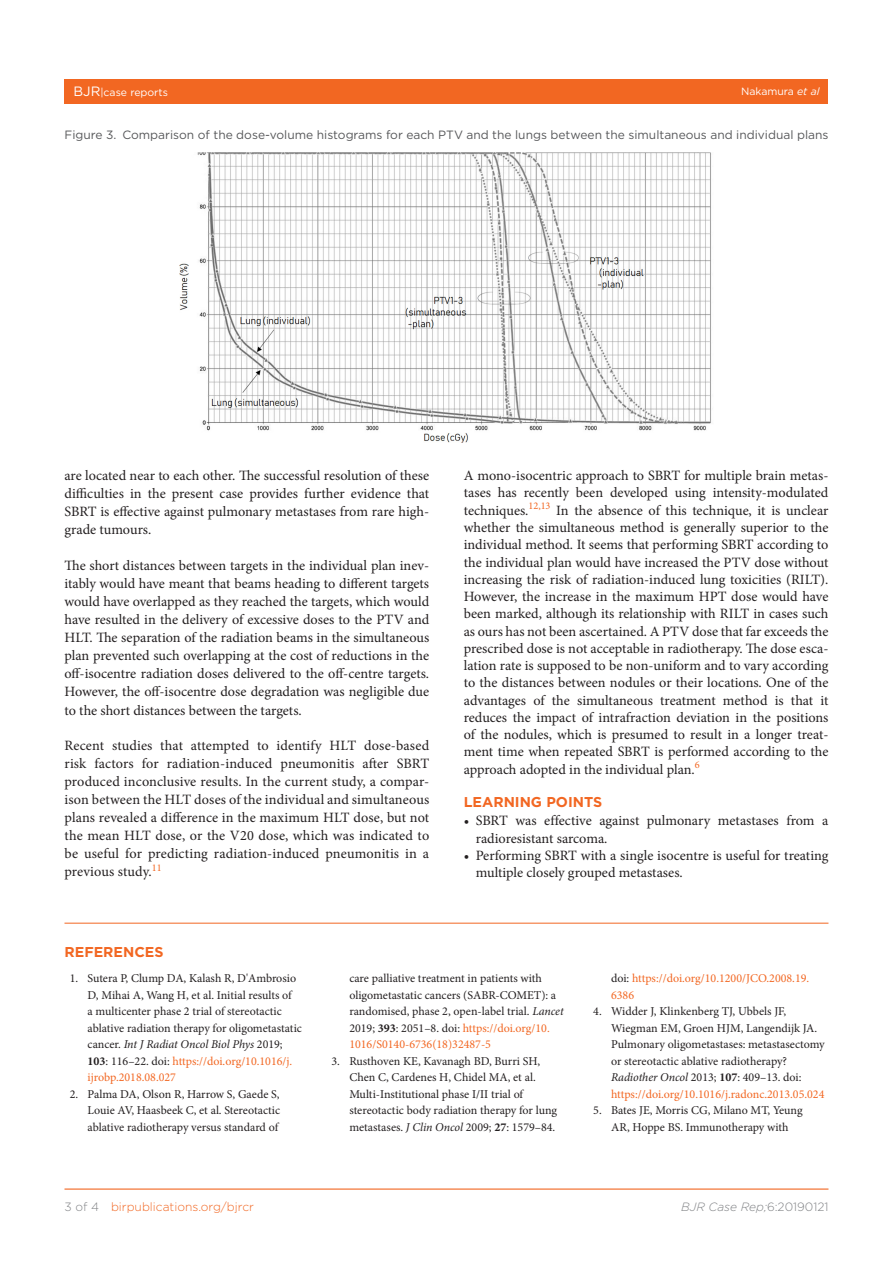
<style>
.page{position:relative;width:893px;height:1263px;background:#fff}
.page>*{position:absolute;margin:0;border:0;box-sizing:border-box;transform-origin:0 0}
.t1{font:14.25px/17.2px "Minion Pro";color:#231f20;text-align:justify}
.t2{font:700 14.25px "Gotham";color:#f26722}
.t3{font:12px/16.5px "Minion Pro";color:#231f20}
.t4{font:12px "Gotham";color:#57585a}
.t5{font:12px/16.5px "Minion Pro";color:#f26722}
.t6{font:300 12px "Gotham";color:#f26722}
.t7{font:italic 300 12px "Gotham";color:#808285}
.t8{font:10.5px "Gotham";color:#fff}
.s1{font-size:13.5px}
.s2{font-style:italic}
.s3{font-weight:700}
.s4{color:#f26722}
.s5{color:#808285}
.s6{color:#231f20}
.s7{font-style:normal}
</style>
<div class="page">
<div style="left:64px;top:79px;width:764px;height:24px;background:#f26722"></div>
<hr style="left:64px;top:1188px;width:764px;height:2px;background:#f26722">
<img style="left:179px;top:153px;width:532px;height:290px">
<hr style="left:64px;top:923px;width:764px;height:1px;background:#f26722">
<p class="t8" style="left:74px;top:85px;width:96px"><span class="s1">BJR</span>|case reports</p>
<p class="t8" style="left:741px;top:85px;width:80px">Nakamura <span class="s2">et al</span></p>
<p class="t4" style="left:64px;top:127px;width:765px">Figure 3. Comparison of the dose-volume histograms for each PTV and the lungs between the simultaneous and individual plans</p>
<p class="t1" style="left:64px;top:467px;width:366px;line-height:18.1px">are located near to each other. The successful resolution of these difficulties in the present case provides further evidence that SBRT is effective against pulmonary metastases from rare high&shy;grade tumours.</p>
<p class="t1" style="left:64px;top:556px;width:366px;line-height:18.1px">The short distances between targets in the individual plan inev&shy;itably would have meant that beams heading to different targets would have overlapped as they reached the targets, which would have resulted in the delivery of excessive doses to the PTV and HLT. The separation of the radiation beams in the simultaneous plan prevented such overlapping at the cost of reductions in the off-isocentre radiation doses delivered to the off-centre targets.<br>However, the off-isocentre dose degradation was negligible due to the short distances between the targets.</p>
<p class="t1" style="left:64px;top:736px;width:366px;line-height:18.1px">Recent studies that attempted to identify HLT dose-based risk factors for radiation-induced pneumonitis after SBRT produced inconclusive results. In the current study, a compar&shy;ison between the HLT doses of the individual and simultaneous plans revealed a difference in the maximum HLT dose, but not the mean HLT dose, or the V20 dose, which was indicated to be useful for predicting radiation-induced pneumonitis in a previous study.<sup>11</sup></p>
<p class="t1" style="left:464px;top:467px;width:366px">A mono-isocentric approach to SBRT for multiple brain metas&shy;tases has recently been developed using intensity-modulated techniques.<sup>12,13</sup> In the absence of this technique, it is unclear whether the simultaneous method is generally superior to the individual method. It seems that performing SBRT according to the individual plan would have increased the PTV dose without increasing the risk of radiation-induced lung toxicities (RILT).<br>However, the increase in the maximum HPT dose would have been marked, although its relationship with RILT in cases such as ours has not been ascertained. A PTV dose that far exceeds the prescribed dose is not acceptable in radiotherapy. The dose esca&shy;lation rate is supposed to be non-uniform and to vary according to the distances between nodules or their locations. One of the advantages of the simultaneous treatment method is that it reduces the impact of intrafraction deviation in the positions of the nodules, which is presumed to result in a longer treat&shy;ment time when repeated SBRT is performed according to the approach adopted in the individual plan.<sup>6</sup></p>
<p class="t2" style="left:464px;top:793px;width:140px">LEARN ING POINTS</p>
<p class="t1" style="left:476px;top:812px;width:354px;text-indent:-12px">• SBRT was effective against pulmonary metastases from a radioresistant sarcoma.</p>
<p class="t1" style="left:476px;top:847px;width:354px;text-indent:-12px">• Performing SBRT with a single isocentre is useful for treating multiple closely grouped metastases.</p>
<p class="t2" style="left:64px;top:942px;width:90px">REFERENCES</p>
<p class="t3" style="left:88px;top:970px;width:216px;text-indent:-18px">1. Sutera P, Clump DA, Kalash R, D'Ambrosio D, Mihai A, Wang H, et al. Initial results of<br>a multicenter phase 2 trial of stereotactic ablative radiation therapy for oligometastatic cancer. <span class="s2">Int J Radiat Oncol Biol Phys</span> 2019; <span class="s3">103</span>: 116–22. doi: <span class="s4">https://doi.org/10.1016/j. ijrobp.2018.08.027</span></p>
<p class="t3" style="left:88px;top:1085px;width:194px;text-align:justify;text-indent:-18px">2. Palma DA, Olson R, Harrow S, Gaede S, Louie AV, Haasbeek C, et al. Stereotactic ablative radiotherapy versus standard of</p>
<p class="t6" style="left:64px;top:1199px;width:191px"><span class="s5">3 of 4</span> birpublications.org/bjrcr</p>
<p class="t3" style="left:349px;top:970px;width:216px">care palliative treatment in patients with oligometastatic cancers (SABR-COMET): a randomised, phase 2, open-label trial. <span class="s2">Lancet </span>2019; <span class="s3">393</span>: 2051–8. doi: <span class="s4">https://doi.org/10.<br>1016/S0140-6736(18)32487-5</span></p>
<p class="t3" style="left:349px;top:1052px;width:209px;text-indent:-18px">3. Rusthoven KE, Kavanagh BD, Burri SH, Chen C, Cardenes H, Chidel MA, et al.<br>Multi-Institutional phase I/II trial of stereotactic body radiation therapy for lung metastases. <span class="s2">J Clin Oncol</span> 2009; <span class="s3">27</span>: 1579–84.</p>
<p class="t5" style="left:611px;top:970px;width:200px"><span class="s6">doi:</span> https://doi.org/10.1200/JCO.2008.19.<br>6386</p>
<p class="t3" style="left:611px;top:1003px;width:215px;text-indent:-18px">4. Widder J, Klinkenberg TJ, Ubbels JF, Wiegman EM, Groen HJM, Langendijk JA.<br>Pulmonary oligometastases: metastasectomy or stereotactic ablative radiotherapy?<br><span class="s2">Radiother Oncol</span> 2013; <span class="s3">107</span>: 409–13. doi: <span class="s4">https://doi.org/10.1016/j.radonc.2013.05.024</span></p>
<p class="t3" style="left:593px;top:1102px;width:211px;text-align:center">5. Bates JE, Morris CG, Milano MT, Yeung<br>AR, Hoppe BS. Immunotherapy with</p>
<p class="t7" style="left:681px;top:1199px;width:149px">BJR Case Rep;<span class="s7">6:20190121</span></p>
</div>
